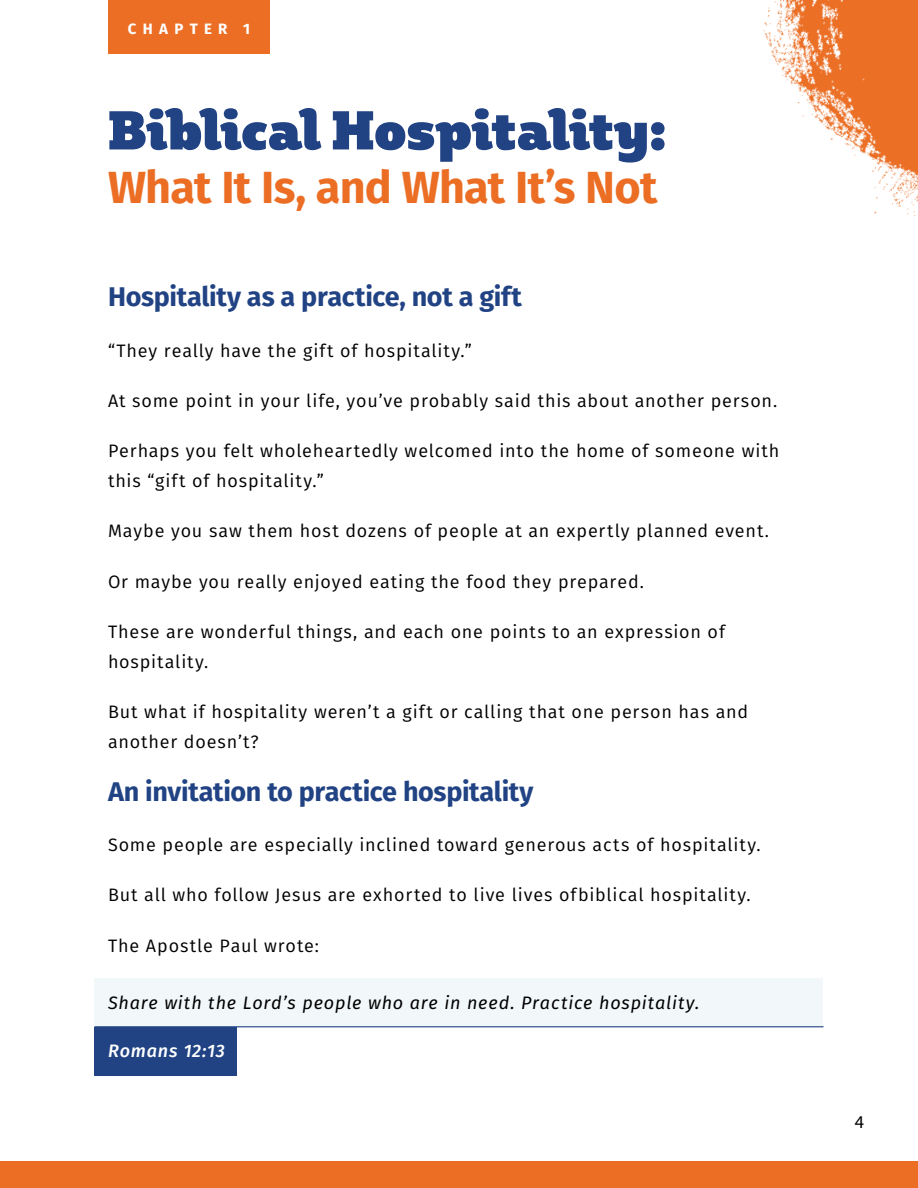
<style>
.page{position:relative;width:918px;height:1188px;background:#fff}
.page>*{position:absolute;margin:0;border:0;box-sizing:border-box;transform-origin:0 0}
.t1{font:54px "Plume Ad";letter-spacing:-.01em;color:#214384}
.t2{font:700 45px "Fira Sans";letter-spacing:-.02em;color:#eb6e24}
.t3{font:700 27px "Fira Sans";letter-spacing:-.015em;color:#214384}
.t4{font:18px/30px "Fira Sans";letter-spacing:.045em;color:#000}
.t5{font:italic 18px "Fira Sans";letter-spacing:.045em;color:#000}
.t6{font:italic 500 18px "Fira Sans";letter-spacing:.045em;color:#fff}
.t7{font:18px "Myriad Pro";color:#000}
.t8{font:700 15px "Fira Sans";letter-spacing:.42em;color:#fff}
</style>
<div class="page">
<div style="left:0;top:1161px;width:918px;height:27px;background:#eb6e24"></div>
<div style="left:108px;top:0;width:162px;height:54px;background:#eb6e24"></div>
<div style="left:94px;top:978px;width:730px;height:49px;background:#f2f7f9"></div>
<hr style="left:94px;top:1026px;width:730px;height:1px;background:#214384">
<div style="left:94px;top:1027px;width:143px;height:49px;background:#214384"></div>
<img style="left:763px;top:0;width:155px;height:216px">
<p class="t8" style="left:128px;top:16px;width:124px">CHAPTER 1</p>
<h1 class="t1" style="left:108px;top:95px;width:560px">Biblical Hospitality:</h1>
<h2 class="t2" style="left:108px;top:150px;width:551px">What It Is, and What It’s Not</h2>
<h3 class="t3" style="left:108px;top:274px;width:415px">Hospitality as a practice, not a gift</h3>
<p class="t4" style="left:108px;top:335px;width:366px">“They really have the gift of hospitality.”</p>
<p class="t4" style="left:108px;top:385px;width:671px">At some point in your life, you’ve probably said this about another person.</p>
<p class="t4" style="left:108px;top:435px;width:673px">Perhaps you felt wholeheartedly welcomed into the home of someone with this “gift of hospitality.”</p>
<p class="t4" style="left:108px;top:516px;width:663px">Maybe you saw them host dozens of people at an expertly planned event.</p>
<p class="t4" style="left:108px;top:566px;width:537px">Or maybe you really enjoyed eating the food they prepared.</p>
<p class="t4" style="left:108px;top:616px;width:618px">These are wonderful things, and each one points to an expression of hospitality.</p>
<p class="t4" style="left:108px;top:696px;width:642px">But what if hospitality weren’t a gift or calling that one person has and another doesn’t?</p>
<h3 class="t3" style="left:108px;top:769px;width:427px">An invitation to practice hospitality</h3>
<p class="t4" style="left:108px;top:829px;width:654px">Some people are especially inclined toward generous acts of hospitality.</p>
<p class="t4" style="left:108px;top:880px;width:644px">But all who follow Jesus are exhorted to live lives ofbiblical hospitality.</p>
<p class="t4" style="left:108px;top:930px;width:213px">The Apostle Paul wrote:</p>
<p class="t5" style="left:108px;top:989px;width:593px">Share with the Lord’s people who are in need. Practice hospitality.</p>
<p class="t6" style="left:108px;top:1037px;width:118px">Romans 12:13</p>
<p class="t7" style="left:855px;top:1111px;width:11px">4</p>
</div>
